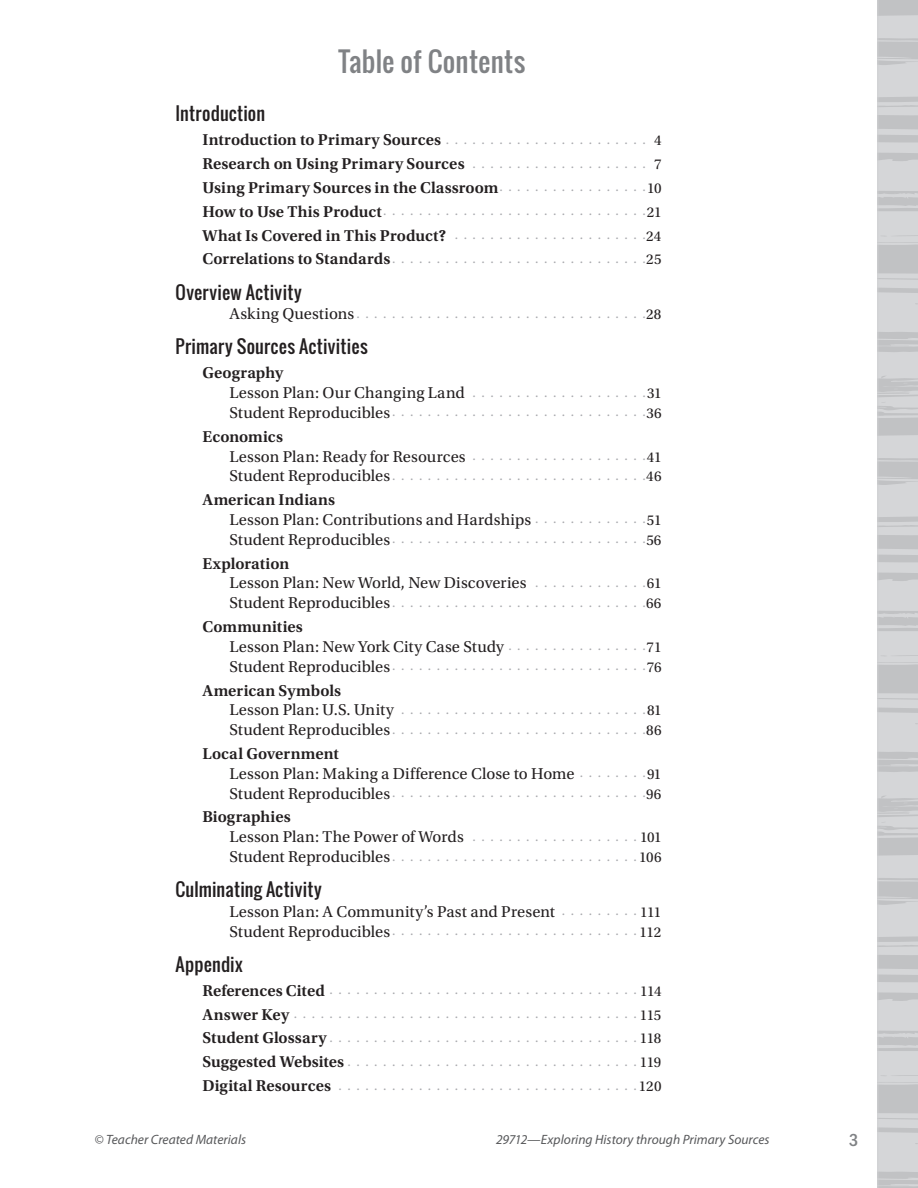
<style>
.page{position:relative;width:918px;height:1188px;background:#fff}
.page>*{position:absolute;margin:0;border:0;box-sizing:border-box;transform-origin:0 0}
.t1{font:27px "Oswald";letter-spacing:.01em;color:#808285}
.t2{font:18px "Oswald";letter-spacing:.01em;color:#231f20}
.t3{font:500 condensed 18px "ITC Franklin Gothic Std";color:#808285}
.t4{font:600 16.5px "Utopia Std";letter-spacing:.005em;color:#231f20}
.t5{font:16.5px "Utopia Std";letter-spacing:.005em;color:#231f20}
.t6{font:15px "Utopia Std";letter-spacing:-.035em;color:#231f20}
.t7{font:13.5px "Utopia Std";color:#a8a9ad}
.t8{font:italic 13.5px "Myriad Pro";color:#57585a}
.s1{font-weight:400;font-size:13.5px;color:#a8a9ad}
.s2{font-weight:400;font-size:15px}
.s3{font-weight:600;font-size:16.5px;color:#231f20}
.s4{font-size:15px;color:#231f20}
.s5{font-size:16.5px;color:#231f20}
</style>
<div class="page">
<svg style="left:878px;top:0;width:40px;height:1188px;background:#cdced0"></svg>
<h1 class="t1" style="left:338px;top:41px;width:189px">Table of Contents</h1>
<h2 class="t2" style="left:176px;top:100px;width:91px">Introduction</h2>
<p class="t4" style="left:202px;top:131px;width:240px">Introduction to Primary Sources</p>
<p class="t6" style="left:654px;top:132px;width:9px">4</p>
<p class="t4" style="left:202px;top:154px;width:264px">Research on Using Primary Sources</p>
<p class="t6" style="left:654px;top:156px;width:9px">7</p>
<p class="t4" style="left:202px;top:178px;width:461px">Using Primary Sources in the Classroom <span class="s1">. . . . . . . . . . . . . . . .</span> <span class="s2">10</span></p>
<p class="t7" style="left:202px;top:204px;width:461px"><span class="s3">How to Use This Product</span> . . . . . . . . . . . . . . . . . . . . . . . . . . . . . <span class="s4">21</span></p>
<p class="t4" style="left:202px;top:226px;width:245px">What Is Covered in This Product?</p>
<p class="t6" style="left:646px;top:228px;width:17px">24</p>
<p class="t7" style="left:202px;top:251px;width:460px"><span class="s3">Correlations to Standards</span> . . . . . . . . . . . . . . . . . . . . . . . . . . . . <span class="s4">25</span></p>
<h2 class="t2" style="left:176px;top:278px;width:128px">Overview Activity</h2>
<p class="t7" style="left:230px;top:306px;width:433px"><span class="s5">Asking Questions</span> . . . . . . . . . . . . . . . . . . . . . . . . . . . . . . . . <span class="s4">28</span></p>
<h2 class="t2" style="left:176px;top:333px;width:194px">Primary Sources Activities</h2>
<p class="t4" style="left:202px;top:364px;width:82px">Geography</p>
<p class="t5" style="left:229px;top:384px;width:237px">Lesson Plan: Our Changing Land</p>
<p class="t6" style="left:647px;top:385px;width:16px">31</p>
<p class="t7" style="left:230px;top:405px;width:434px"><span class="s5">Student Reproducibles</span> . . . . . . . . . . . . . . . . . . . . . . . . . . . . <span class="s4">36</span></p>
<p class="t4" style="left:202px;top:427px;width:82px">Economics</p>
<p class="t5" style="left:229px;top:447px;width:238px">Lesson Plan: Ready for Resources</p>
<p class="t6" style="left:647px;top:449px;width:16px">41</p>
<p class="t7" style="left:230px;top:468px;width:434px"><span class="s5">Student Reproducibles</span> . . . . . . . . . . . . . . . . . . . . . . . . . . . . <span class="s4">46</span></p>
<p class="t4" style="left:202px;top:491px;width:134px">American Indians</p>
<p class="t5" style="left:229px;top:511px;width:303px">Lesson Plan: Contributions and Hardships</p>
<p class="t6" style="left:647px;top:512px;width:16px">51</p>
<p class="t7" style="left:230px;top:532px;width:433px"><span class="s5">Student Reproducibles</span> . . . . . . . . . . . . . . . . . . . . . . . . . . . . <span class="s4">56</span></p>
<p class="t4" style="left:202px;top:554px;width:88px">Exploration</p>
<p class="t5" style="left:229px;top:574px;width:299px">Lesson Plan: New World, New Discoveries</p>
<p class="t6" style="left:647px;top:575px;width:16px">61</p>
<p class="t7" style="left:230px;top:595px;width:433px"><span class="s5">Student Reproducibles</span> . . . . . . . . . . . . . . . . . . . . . . . . . . . . <span class="s4">66</span></p>
<p class="t4" style="left:202px;top:617px;width:102px">Communities</p>
<p class="t5" style="left:229px;top:638px;width:276px">Lesson Plan: New York City Case Study</p>
<p class="t6" style="left:647px;top:639px;width:16px">71</p>
<p class="t7" style="left:230px;top:659px;width:434px"><span class="s5">Student Reproducibles</span> . . . . . . . . . . . . . . . . . . . . . . . . . . . . <span class="s4">76</span></p>
<p class="t4" style="left:202px;top:681px;width:140px">American Symbols</p>
<p class="t5" style="left:229px;top:701px;width:166px">Lesson Plan: U.S. Unity</p>
<p class="t6" style="left:647px;top:702px;width:16px">81</p>
<p class="t7" style="left:230px;top:722px;width:434px"><span class="s5">Student Reproducibles</span> . . . . . . . . . . . . . . . . . . . . . . . . . . . . <span class="s4">86</span></p>
<p class="t4" style="left:202px;top:744px;width:138px">Local Government</p>
<p class="t5" style="left:229px;top:765px;width:347px">Lesson Plan: Making a Difference Close to Home</p>
<p class="t6" style="left:647px;top:766px;width:16px">91</p>
<p class="t7" style="left:230px;top:785px;width:433px"><span class="s5">Student Reproducibles</span> . . . . . . . . . . . . . . . . . . . . . . . . . . . . <span class="s4">96</span></p>
<p class="t4" style="left:202px;top:808px;width:90px">Biographies</p>
<p class="t5" style="left:229px;top:828px;width:236px">Lesson Plan: The Power of Words</p>
<p class="t6" style="left:640px;top:829px;width:23px">101</p>
<p class="t7" style="left:230px;top:849px;width:434px"><span class="s5">Student Reproducibles</span> . . . . . . . . . . . . . . . . . . . . . . . . . . . <span class="s4">106</span></p>
<h2 class="t2" style="left:176px;top:876px;width:148px">Culminating Activity</h2>
<p class="t5" style="left:230px;top:903px;width:327px">Lesson Plan: A Community’s Past and Present</p>
<p class="t6" style="left:640px;top:904px;width:23px">111</p>
<p class="t7" style="left:230px;top:924px;width:433px"><span class="s5">Student Reproducibles</span> . . . . . . . . . . . . . . . . . . . . . . . . . . . . <span class="s4">112</span></p>
<h2 class="t2" style="left:176px;top:951px;width:69px">Appendix</h2>
<p class="t4" style="left:202px;top:981px;width:124px">References Cited</p>
<p class="t6" style="left:640px;top:983px;width:23px">114</p>
<p class="t4" style="left:202px;top:1005px;width:88px">Answer Key</p>
<p class="t6" style="left:640px;top:1007px;width:23px">115</p>
<p class="t4" style="left:202px;top:1029px;width:126px">Student Glossary</p>
<p class="t6" style="left:640px;top:1030px;width:23px">118</p>
<p class="t4" style="left:202px;top:1053px;width:143px">Suggested Websites</p>
<p class="t6" style="left:640px;top:1054px;width:23px">119</p>
<p class="t4" style="left:202px;top:1076px;width:130px">Digital Resources</p>
<p class="t6" style="left:639px;top:1078px;width:24px">120</p>
<p class="t8" style="left:94px;top:1132px;width:153px">© Teacher Created Materials</p>
<p class="t8" style="left:496px;top:1132px;width:275px">29712—Exploring History through Primary Sources</p>
<h2 class="t3" style="left:849px;top:1130px;width:11px">3</h2>
</div>
